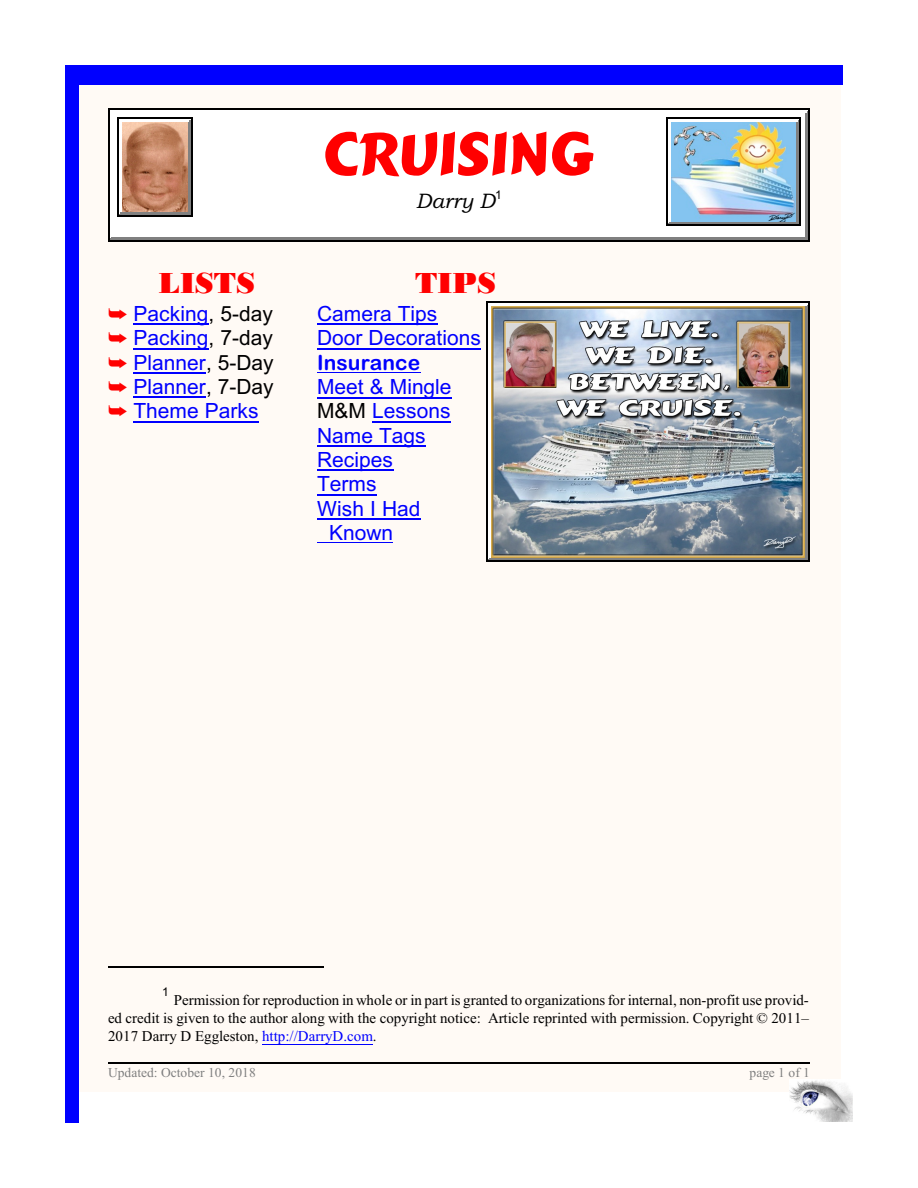
<style>
.page{position:relative;width:918px;height:1188px;background:#fff}
.page>*{position:absolute;margin:0;border:0;box-sizing:border-box;transform-origin:0 0}
.t1{font:60px "Signboard";color:#f00}
.t2{font:30px "Bodoni WP Bold,Bold";letter-spacing:.005em;color:#f00}
.t3{font:21px/24.3px "Arial";color:#00f;text-align:justify}
.t4{font:21px "Arial Rounded MT Bold";letter-spacing:.005em;color:#00f}
.t5{font:italic 21px "Bookman Old Style";color:#000}
.t6{font:15px/18.1px "Times New Roman";color:#000;text-align:justify}
.t7{font:13.5px "Times New Roman";color:#808080}
.t8{font:12px "Arial";color:#000}
.s1{color:#000}
.s2{color:#00f}
</style>
<div class="page">
<div style="left:68px;top:82px;width:772px;height:1009px;background:#fffaf5"></div>
<img style="left:790px;top:1080px;width:63px;height:41px">
<div style="left:65px;top:65px;width:13px;height:1058px;background:#00f"></div>
<div style="left:65px;top:65px;width:777px;height:20px;background:#00f"></div>
<div style="left:111px;top:111px;width:696px;height:127px;background:#fff"></div>
<hr style="left:806px;top:111px;width:1px;height:127px;background:#808080">
<hr style="left:111px;top:111px;width:696px;height:1px;background:#fff">
<hr style="left:111px;top:237px;width:696px;height:1px;background:#808080">
<hr style="left:109px;top:109px;width:2px;height:131px;background:#fff">
<hr style="left:807px;top:109px;width:1px;height:131px;background:#808080">
<hr style="left:109px;top:109px;width:699px;height:2px;background:#fff">
<hr style="left:109px;top:239px;width:699px;height:1px;background:#808080">
<hr style="left:108px;top:108px;width:1px;height:133px;background:#000">
<hr style="left:809px;top:108px;width:1px;height:133px;background:#000">
<hr style="left:108px;top:108px;width:702px;height:1px;background:#000">
<hr style="left:108px;top:240px;width:702px;height:1px;background:#000">
<img style="left:121px;top:122px;width:67px;height:91px">
<hr style="left:188px;top:120px;width:2px;height:94px;background:#808080">
<hr style="left:120px;top:120px;width:69px;height:1px;background:#fff">
<hr style="left:120px;top:213px;width:69px;height:1px;background:#808080">
<hr style="left:190px;top:118px;width:1px;height:97px;background:#808080">
<hr style="left:118px;top:118px;width:73px;height:2px;background:#fff">
<hr style="left:118px;top:214px;width:73px;height:1px;background:#808080">
<hr style="left:117px;top:117px;width:1px;height:100px;background:#000">
<hr style="left:191px;top:117px;width:1px;height:100px;background:#000">
<hr style="left:117px;top:117px;width:75px;height:1px;background:#000">
<hr style="left:117px;top:215px;width:75px;height:2px;background:#000">
<img style="left:491px;top:306px;width:315px;height:252px">
<hr style="left:489px;top:304px;width:1px;height:255px;background:#fff">
<hr style="left:806px;top:304px;width:1px;height:255px;background:#808080">
<hr style="left:489px;top:304px;width:318px;height:2px;background:#fff">
<hr style="left:489px;top:558px;width:318px;height:1px;background:#808080">
<hr style="left:487px;top:303px;width:2px;height:258px;background:#fff">
<hr style="left:807px;top:303px;width:1px;height:258px;background:#808080">
<hr style="left:487px;top:303px;width:321px;height:1px;background:#fff">
<hr style="left:487px;top:559px;width:321px;height:2px;background:#808080">
<hr style="left:486px;top:302px;width:1px;height:260px;background:#000">
<hr style="left:808px;top:302px;width:2px;height:260px;background:#000">
<hr style="left:486px;top:302px;width:324px;height:1px;background:#000">
<hr style="left:486px;top:561px;width:324px;height:1px;background:#000">
<img style="left:671px;top:122px;width:126px;height:100px">
<hr style="left:797px;top:120px;width:1px;height:103px;background:#808080">
<hr style="left:669px;top:120px;width:129px;height:1px;background:#fff">
<hr style="left:669px;top:222px;width:129px;height:1px;background:#808080">
<hr style="left:798px;top:118px;width:1px;height:106px;background:#808080">
<hr style="left:667px;top:118px;width:132px;height:2px;background:#fff">
<hr style="left:667px;top:223px;width:132px;height:2px;background:#808080">
<hr style="left:666px;top:117px;width:1px;height:109px;background:#000">
<hr style="left:799px;top:117px;width:2px;height:109px;background:#000">
<hr style="left:666px;top:117px;width:135px;height:1px;background:#000">
<hr style="left:666px;top:225px;width:135px;height:1px;background:#000">
<hr style="left:134px;top:324px;width:75px;height:1px;background:#00f">
<hr style="left:134px;top:348px;width:75px;height:1px;background:#00f">
<hr style="left:134px;top:372px;width:72px;height:2px;background:#00f">
<hr style="left:134px;top:397px;width:72px;height:1px;background:#00f">
<hr style="left:134px;top:421px;width:125px;height:1px;background:#00f">
<hr style="left:317px;top:324px;width:121px;height:1px;background:#00f">
<hr style="left:317px;top:348px;width:164px;height:1px;background:#00f">
<hr style="left:317px;top:372px;width:103px;height:1px;background:#00f">
<hr style="left:317px;top:397px;width:135px;height:1px;background:#00f">
<hr style="left:372px;top:421px;width:79px;height:1px;background:#00f">
<hr style="left:317px;top:446px;width:109px;height:1px;background:#00f">
<hr style="left:317px;top:470px;width:76px;height:1px;background:#00f">
<hr style="left:317px;top:494px;width:60px;height:1px;background:#00f">
<hr style="left:317px;top:518px;width:104px;height:2px;background:#00f">
<hr style="left:317px;top:542px;width:76px;height:1px;background:#00f">
<hr style="left:108px;top:966px;width:216px;height:2px;background:#000">
<hr style="left:262px;top:1044px;width:111px;height:1px;background:#00f">
<hr style="left:108px;top:1063px;width:702px;height:1px;background:#000">
<h2 class="t2" style="left:158px;top:271px;width:98px">LISTS</h2>
<h3 class="t3" style="left:134px;top:303px;width:142px">Packing<span class="s1">, 5-day </span>Packing<span class="s1">, 7-day </span>Planner<span class="s1">, 5-Day </span>Planner<span class="s1">, 7-Day </span>Theme Parks</h3>
<h1 class="t1" style="left:323px;top:117px;width:273px">CRUISING</h1>
<h3 class="t5" style="left:416px;top:193px;width:88px">Darry D<sup>1</sup></h3>
<h2 class="t2" style="left:415px;top:271px;width:82px">TIPS</h2>
<h3 class="t3" style="left:317px;top:303px;width:165px">Camera Tips<br>Door Decorations</h3>
<h3 class="t4" style="left:317px;top:355px;width:105px">Insurance</h3>
<h3 class="t3" style="left:317px;top:376px;width:136px">Meet &amp; Mingle</h3>
<h3 class="t3" style="left:317px;top:401px;width:135px"><span class="s1">M&amp;M</span> Lessons</h3>
<h3 class="t3" style="left:317px;top:425px;width:110px">Name Tags</h3>
<h3 class="t3" style="left:317px;top:449px;width:77px">Recipes</h3>
<h3 class="t3" style="left:317px;top:474px;width:61px">Terms</h3>
<h3 class="t3" style="left:317px;top:498px;width:105px">Wish I Had</h3>
<h3 class="t3" style="left:329px;top:522px;width:66px">Known</h3>
<p class="t8" style="left:162px;top:987px;width:8px">1</p>
<p class="t6" style="left:108px;top:992px;width:703px;text-indent:66px">Permission for reproduction in whole or in part is granted to organizations for internal, non-profit use provid&shy;ed credit is given to the author along with the copyright notice: Article reprinted with permission. Copyright © 2011– 2017 Darry D Eggleston, <span class="s2">http://DarryD.com</span>.</p>
<p class="t7" style="left:108px;top:1067px;width:149px">Updated: October 10, 2018</p>
<p class="t7" style="left:750px;top:1067px;width:62px">page 1 of 1</p>
</div>
